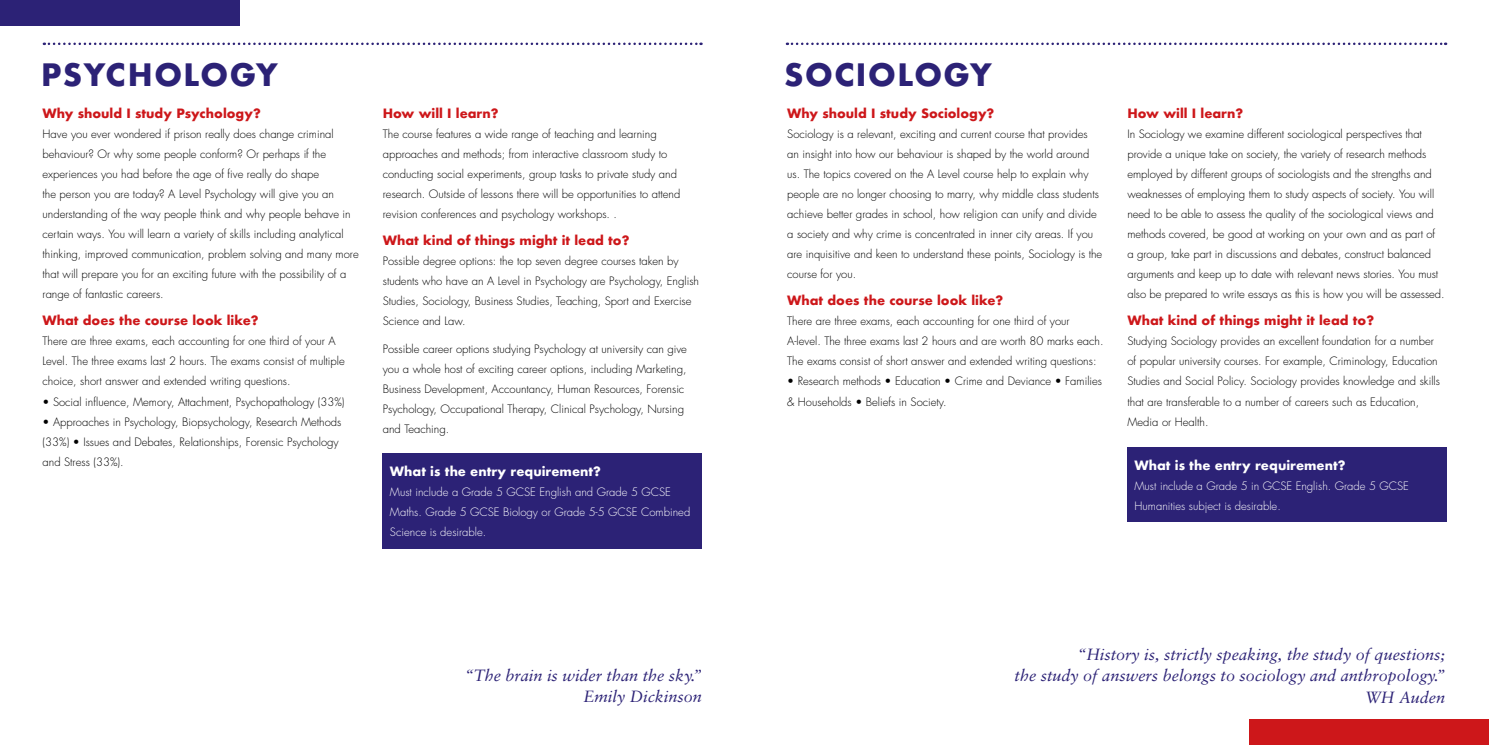
<style>
.page{position:relative;width:1489px;height:745px;background:#fff}
.page>*{position:absolute;margin:0;border:0;box-sizing:border-box;transform-origin:0 0}
.t1{font:700 30px "Futura";letter-spacing:.05em;color:#2c2276}
.t2{font:italic 16.25px/21.2px "Sabon";color:#2c2276;text-align:right}
.t3{font:700 12.5px "Futura";color:#cd171a}
.t4{font:700 12.5px "Futura";color:#fff}
.t5{font:300 11.25px/20px "Futura";color:#000}
.t6{font:300 11.25px/20px "Futura";color:#fff}
</style>
<div class="page">
<div style="left:1249px;top:718px;width:239px;height:26px;background:#cd171a"></div>
<div style="left:0;top:0;width:239px;height:26px;background:#2c2276"></div>
<svg style="left:787px;top:43px;width:658px;height:2px"></svg>
<div style="left:1127px;top:447px;width:319px;height:74px;background:#2c2276"></div>
<svg style="left:44px;top:43px;width:657px;height:2px"></svg>
<div style="left:383px;top:453px;width:319px;height:95px;background:#2c2276"></div>
<h1 class="t1" style="left:41px;top:53px;width:238px">PSYCHOLOGY</h1>
<p class="t3" style="left:43px;top:104px;width:220px">Why should I study Psychology?</p>
<p class="t5" style="left:43px;top:124px;width:318px">Have you ever wondered if prison really does change criminal behaviour? Or why some people conform? Or perhaps if the experiences you had before the age of five really do shape<br>the person you are today? A Level Psychology will give you an understanding of the way people think and why people behave in certain ways. You will learn a variety of skills including analytical thinking, improved communication, problem solving and many more that will prepare you for an exciting future with the possibility of a range of fantastic careers.</p>
<p class="t3" style="left:43px;top:311px;width:217px">What does the course look like?</p>
<p class="t5" style="left:43px;top:331px;width:304px">There are three exams, each accounting for one third of your A<br>Level. The three exams last 2 hours. The exams consist of multiple choice, short answer and extended writing questions.</p>
<p class="t5" style="left:43px;top:391px;width:303px">• Social influence, Memory, Attachment, Psychopathology (33%)</p>
<p class="t5" style="left:43px;top:411px;width:300px">• Approaches in Psychology, Biopsychology, Research Methods (33%) • Issues and Debates, Relationships, Forensic Psychology and Stress (33%).</p>
<p class="t3" style="left:383px;top:104px;width:117px">How will I learn?</p>
<p class="t5" style="left:383px;top:124px;width:299px">The course features a wide range of teaching and learning approaches and methods; from interactive classroom study to conducting social experiments, group tasks to private study and research. Outside of lessons there will be opportunities to attend revision conferences and psychology workshops. .</p>
<p class="t3" style="left:383px;top:231px;width:248px">What kind of things might it lead to?</p>
<p class="t5" style="left:383px;top:251px;width:318px">Possible degree options: the top seven degree courses taken by students who have an A Level in Psychology are Psychology, English Studies, Sociology, Business Studies, Teaching, Sport and Exercise Science and Law.</p>
<p class="t5" style="left:383px;top:338px;width:306px">Possible career options studying Psychology at university can give you a whole host of exciting career options, including Marketing, Business Development, Accountancy, Human Resources, Forensic Psychology, Occupational Therapy, Clinical Psychology, Nursing and Teaching.</p>
<p class="t4" style="left:390px;top:462px;width:212px">What is the entry requirement?</p>
<p class="t6" style="left:390px;top:482px;width:302px">Must include a Grade 5 GCSE English and Grade 5 GCSE<br>Maths. Grade 5 GCSE Biology or Grade 5-5 GCSE Combined<br>Science is desirable.</p>
<h2 class="t2" style="left:465px;top:664px;width:239px">“The brain is wider than the sky.”<br>Emily Dickinson</h2>
<h1 class="t1" style="left:784px;top:53px;width:209px">SOCIOLOGY</h1>
<p class="t3" style="left:787px;top:104px;width:209px">Why should I study Sociology?</p>
<p class="t5" style="left:787px;top:124px;width:316px">Sociology is a relevant, exciting and current course that provides<br>an insight into how our behaviour is shaped by the world around us. The topics covered on the A Level course help to explain why people are no longer choosing to marry, why middle class students achieve better grades in school, how religion can unify and divide a society and why crime is concentrated in inner city areas. If you are inquisitive and keen to understand these points, Sociology is the course for you.</p>
<p class="t3" style="left:787px;top:291px;width:217px">What does the course look like?</p>
<p class="t5" style="left:787px;top:311px;width:318px">There are three exams, each accounting for one third of your<br>A-level. The three exams last 2 hours and are worth 80 marks each.<br>The exams consist of short answer and extended writing questions:</p>
<p class="t5" style="left:787px;top:371px;width:316px">• Research methods • Education • Crime and Deviance • Families &amp; Households • Beliefs in Society.</p>
<p class="t3" style="left:1127px;top:104px;width:117px">How will I learn?</p>
<p class="t5" style="left:1127px;top:124px;width:318px">In Sociology we examine different sociological perspectives that provide a unique take on society, the variety of research methods employed by different groups of sociologists and the strengths and weaknesses of employing them to study aspects of society. You will need to be able to assess the quality of the sociological views and methods covered, be good at working on your own and as part of<br>a group, take part in discussions and debates, construct balanced arguments and keep up to date with relevant news stories. You must also be prepared to write essays as this is how you will be assessed.</p>
<p class="t3" style="left:1127px;top:311px;width:248px">What kind of things might it lead to?</p>
<p class="t5" style="left:1127px;top:331px;width:314px">Studying Sociology provides an excellent foundation for a number of popular university courses. For example, Criminology, Education Studies and Social Policy. Sociology provides knowledge and skills that are transferable to a number of careers such as Education, Media or Health.</p>
<p class="t4" style="left:1134px;top:455px;width:212px">What is the entry requirement?</p>
<p class="t6" style="left:1134px;top:475px;width:276px">Must include a Grade 5 in GCSE English. Grade 5 GCSE<br>Humanities subject is desirable.</p>
<h2 class="t2" style="left:1014px;top:643px;width:432px">“History is, strictly speaking, the study of questions;<br>the study of answers belongs to sociology and anthropology.”<br>WH Auden</h2>
</div>
